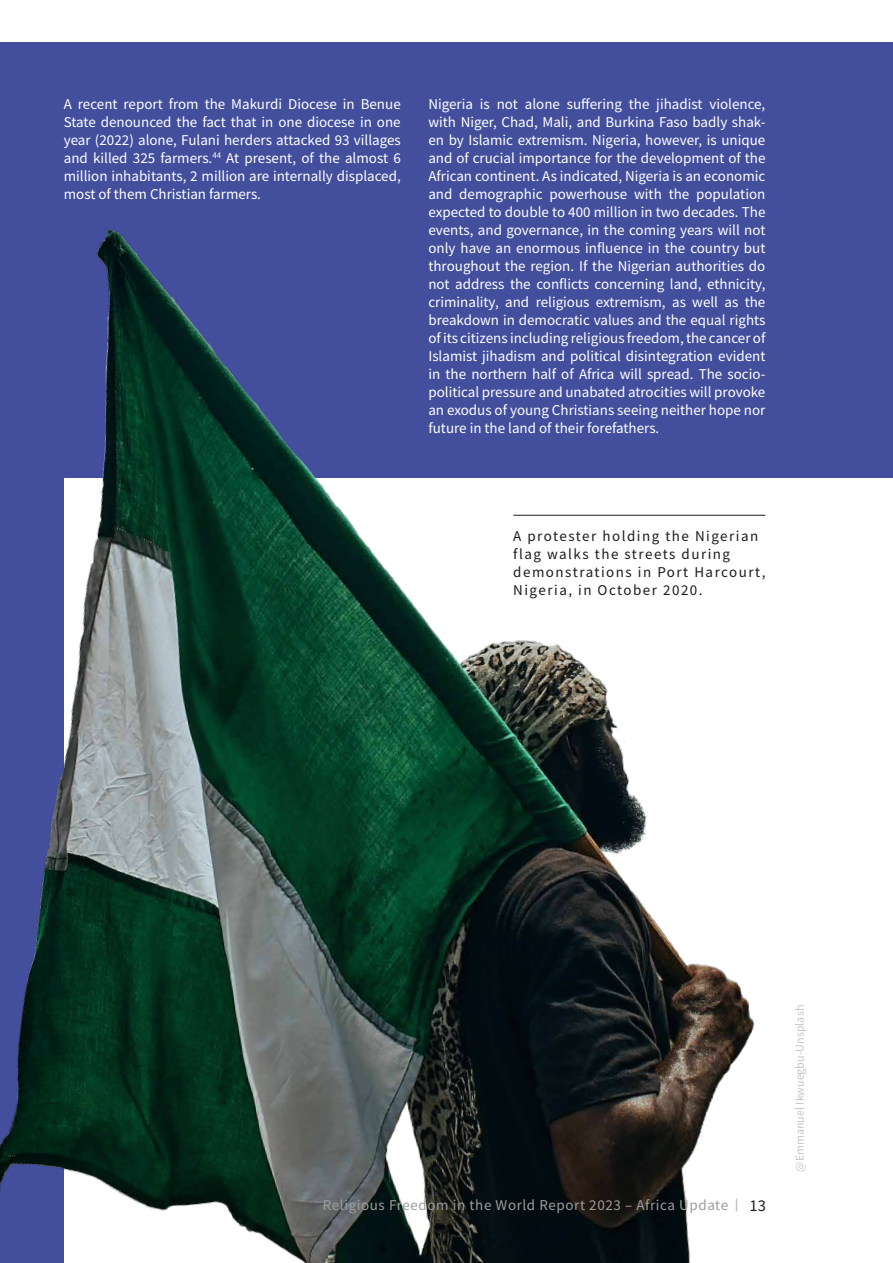
<style>
.page{position:relative;width:893px;height:1263px;background:#fff}
.page>*{position:absolute;margin:0;border:0;box-sizing:border-box;transform-origin:0 0}
.t1{font:16.5px "Source Sans Pro";color:#1d1d1b}
.t2{font:15px/18px "Source Sans Pro";color:#fff;text-align:justify}
.t3{font:15px/18px "Source Sans Pro";letter-spacing:.1em;color:#1d1d1b}
.t4{font:15px "Source Sans Pro";letter-spacing:.04em;color:#9d9d9c}
.t5{font:12px "Source Sans Pro";color:#c6c6c6}
</style>
<div class="page">
<div style="left:0;top:43px;width:893px;height:435px;background:#434f9d"></div>
<img style="left:0;top:228px;width:766px;height:1035px">
<hr style="left:513px;top:515px;width:252px;height:1px;background:#1d1d1b">
<svg style="left:736px;top:1198px;width:1px;height:13px"></svg>
<p class="t2" style="left:64px;top:96px;width:339px">A recent report from the Makurdi Dio cese in Benue State denounced the fact that in one diocese in one year (2022) alone, Fulani herders attacked 93 villages and killed 325 farmers.<sup>44</sup> At present, of the almost 6 million inhabitants, 2 million are internally displaced, most of them Christian farmers.</p>
<p class="t2" style="left:428px;top:96px;width:339px">Nigeria is not alone suffering the jihadist violence, with Niger, Chad, Mali, and Burkina Faso badly shak&shy;en by Islamic extremism. Nigeria, however, is unique and of crucial importance for the development of the African continent. As indicated, Nigeria is an economic and demographic powerhouse with the population expected to double to 400 million in two decades. The events, and governance, in the coming years will not only have an enormous influence in the country but throughout the region. If the Nigerian authorities do not address the conflicts concerning land, ethnicity, criminality, and religious extremism, as well as the breakdown in democratic values and the equal rights of its citizens including religious freedom, the cancer of Islamist jihadism and political disintegration evident in the northern half of Africa will spread. The socio&shy;political pressure and unabated atrocities will provoke an exodus of young Christians seeing neither hope nor future in the land of their forefathers.</p>
<p class="t3" style="left:513px;top:528px;width:254px">A protester holding the Nigerian flag walks the streets during demonstrations in Port Harcourt,<br>Nigeria, in October 2020.</p>
<p class="t4" style="left:323px;top:1198px;width:407px">Religious Freedom in the World Report 2023 – Africa Update</p>
<p class="t1" style="left:749px;top:1198px;width:18px">13</p>
<p class="t5" style="left:794px;top:1171px;width:168px;rotate:-90deg">@Emmanuel Ikwuegbu-Unsplash</p>
</div>
